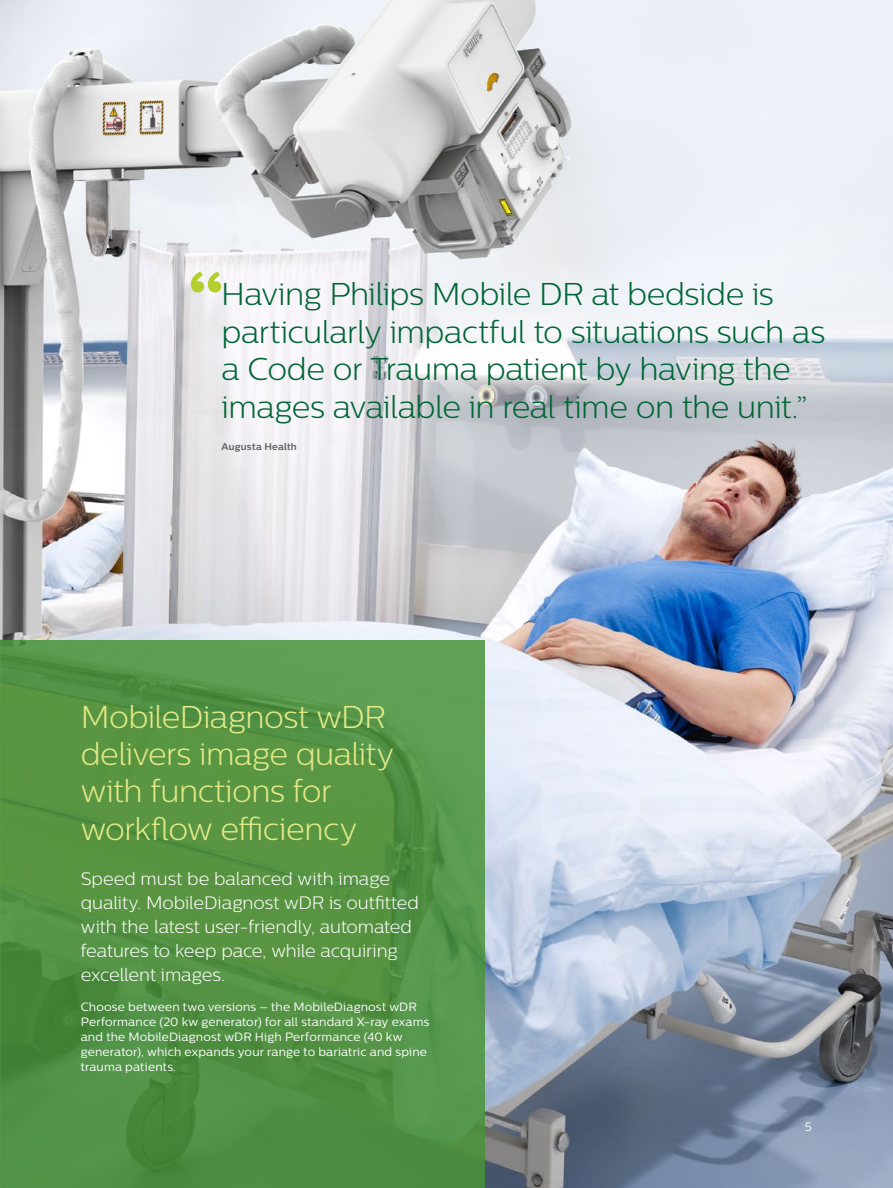
<style>
.page{position:relative;width:893px;height:1188px;background:#fff}
.page>*{position:absolute;margin:0;border:0;box-sizing:border-box;transform-origin:0 0}
.t1{font:72px "Centrale Sans X Bold";color:#b6cf2f}
.t2{font:300 31.5px/37.5px "Centrale Sans";letter-spacing:-.02em;color:#006535}
.t3{font:300 31.5px/37.5px "Centrale Sans";letter-spacing:-.02em;color:#e3e987}
.t4{font:300 18px/24px "Centrale Sans";letter-spacing:-.005em;color:#fff}
.t5{font:12px/15px "Centrale Sans";letter-spacing:.015em;color:#fff}
.t6{font:700 9.75px "Centrale Sans";letter-spacing:.02em;color:#636466}
</style>
<div class="page">
<img style="left:0;top:0;width:893px;height:1188px">
<svg style="left:0;top:641px;width:485px;height:547px;background:#539344"></svg>
<h1 class="t1" style="left:187px;top:251px;width:39px">“</h1>
<h2 class="t2" style="left:221px;top:275px;width:606px">Having Philips Mobile DR at bedside is particularly impactful to situations such as a Code or Trauma patient by having the images available in real time on the unit.”</h2>
<p class="t6" style="left:222px;top:441px;width:77px">Augusta Health</p>
<h2 class="t3" style="left:81px;top:697px;width:315px">MobileDiagnost wDR delivers image quality with functions for workflow efficiency</h2>
<h3 class="t4" style="left:81px;top:866px;width:340px">Speed must be balanced with image quality. MobileDiagnost wDR is outfitted with the latest user-friendly, automated features to keep pace, while acquiring excellent images.</h3>
<p class="t5" style="left:81px;top:999px;width:350px">Choose between two versions – the MobileDiagnost wDR Performance (20 kw generator) for all standard X-ray exams and the MobileDiagnost wDR High Performance (40 kw generator), which expands your range to bariatric and spine trauma patients.</p>
<p class="t5" style="left:805px;top:1119px;width:8px">5</p>
</div>
